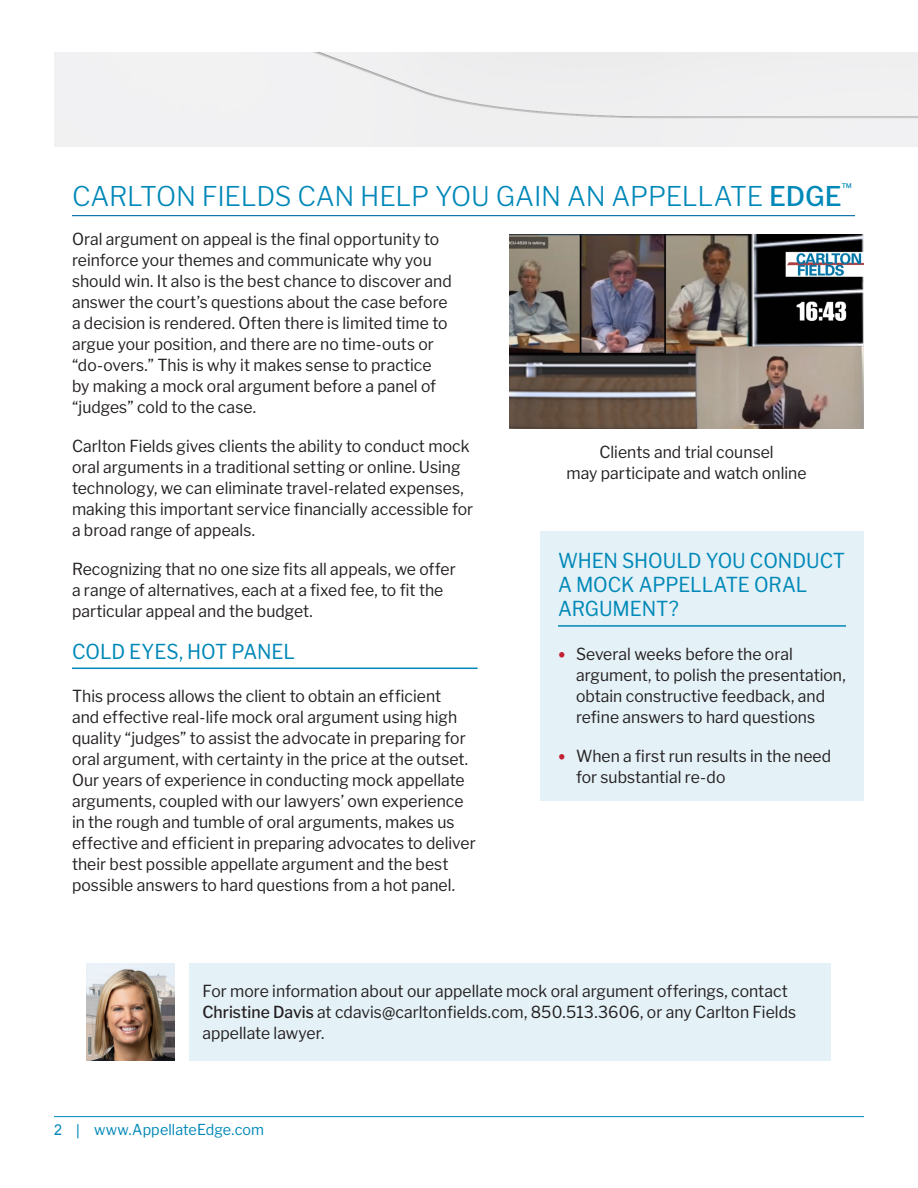
<style>
.page{position:relative;width:918px;height:1188px;background:#fff}
.page>*{position:absolute;margin:0;border:0;box-sizing:border-box;transform-origin:0 0}
.Article_Deck_2_UC{font:300 27px "Libre Franklin";letter-spacing:-.01em;color:#0088b8}
.Article_Deck_3{font:20.4px/24px "Libre Franklin";letter-spacing:-.005em;color:#0088b8;scale:.93 1}
.Article_Body_1st_par{font:16.5px/21px "Libre Franklin";letter-spacing:.005em;color:#231f20;scale:.95 1}
.t1{font:15px "Libre Franklin";letter-spacing:.01em;color:#0088b8;scale:.95 1}
.Article_Deck_2_UC-2{font:500 10.5px "Libre Franklin";color:#0088b8}
.s1{font-weight:500}
.s2{font-family:"Arial"}
</style>
<div class="page">
<hr style="left:54px;top:1116px;width:810px;height:1px;background:#0088b8">
<hr style="left:72px;top:668px;width:406px;height:1px;background:#0088b8">
<hr style="left:72px;top:215px;width:783px;height:1px;background:#006ba7">
<div style="left:540px;top:531px;width:324px;height:270px;background:#e4f1f7"></div>
<hr style="left:558px;top:625px;width:288px;height:2px;background:#0088b8">
<div style="left:189px;top:963px;width:641px;height:97px;background:#e4f1f7"></div>
<img style="left:509px;top:234px;width:355px;height:194px">
<img style="left:86px;top:963px;width:88px;height:97px">
<p class="Article_Deck_2_UC-2" style="left:842px;top:181px;width:11px">™</p>
<p class="Article_Deck_2_UC" style="left:72px;top:180px;width:771px">CARLTON FIELDS CAN HELP YOU GAIN AN APPELLATE <span class="s1">EDGE</span></p>
<p class="Article_Body_1st_par" style="left:72px;top:228px;width:401px">Oral argument on appeal is the final opportunity to reinforce your themes and communicate why you should win. It also is the best chance to discover and answer the court’s questions about the case before a decision is rendered. Often there is limited time to argue your position, and there are no time-outs or “do-overs.” This is why it makes sense to practice by making a mock oral argument before a panel of “judges” cold to the case.</p>
<p class="Article_Body_1st_par" style="left:72px;top:435px;width:424px">Carlton Fields gives clients the ability to conduct mock oral arguments in a traditional setting or online. Using technology, we can eliminate travel-related expenses, making this important service financially accessible for a broad range of appeals.</p>
<p class="Article_Body_1st_par" style="left:72px;top:558px;width:406px">Recognizing that no one size fits all appeals, we offer a range of alternatives, each at a fixed fee, to fit the particular appeal and the budget.</p>
<p class="Article_Deck_3" style="left:72px;top:639px;width:241px">COLD EYES, HOT PANEL</p>
<p class="Article_Body_1st_par" style="left:72px;top:686px;width:426px">This process allows the client to obtain an efficient<br>and effective real-life mock oral argument using high quality “judges” to assist the advocate in preparing for oral argument, with certainty in the price at the outset.<br>Our years of experience in conducting mock appellate arguments, coupled with our lawyers’ own experience in the rough and tumble of oral arguments, makes us effective and efficient in preparing advocates to deliver their best possible appellate argument and the best possible answers to hard questions from a hot panel.</p>
<p class="Article_Body_1st_par" style="left:566px;top:442px;width:254px;text-align:center">Clients and trial counsel<br>may participate and watch online</p>
<p class="Article_Deck_3" style="left:558px;top:549px;width:310px">WHEN SHOULD YOU CONDUCT<br>A MOCK APPELLATE ORAL<br>ARGUMENT?</p>
<p class="Article_Body_1st_par" style="left:576px;top:643px;width:286px">Several weeks before the oral argument, to polish the presentation, obtain constructive feedback, and refine answers to hard questions</p>
<p class="Article_Body_1st_par" style="left:576px;top:745px;width:270px">When a first run results in the need for substantial re-do</p>
<p class="Article_Body_1st_par" style="left:202px;top:980px;width:627px">For more information about our appellate mock oral argument offerings, contact<br><span class="s1">Christine Davis</span> at cdavis@carltonfields.com, 850.513.3606, or any Carlton Fields appellate lawyer.</p>
<p class="t1" style="left:54px;top:1121px;width:223px"><span class="s2">2 |</span> www.AppellateEdge.com</p>
</div>
